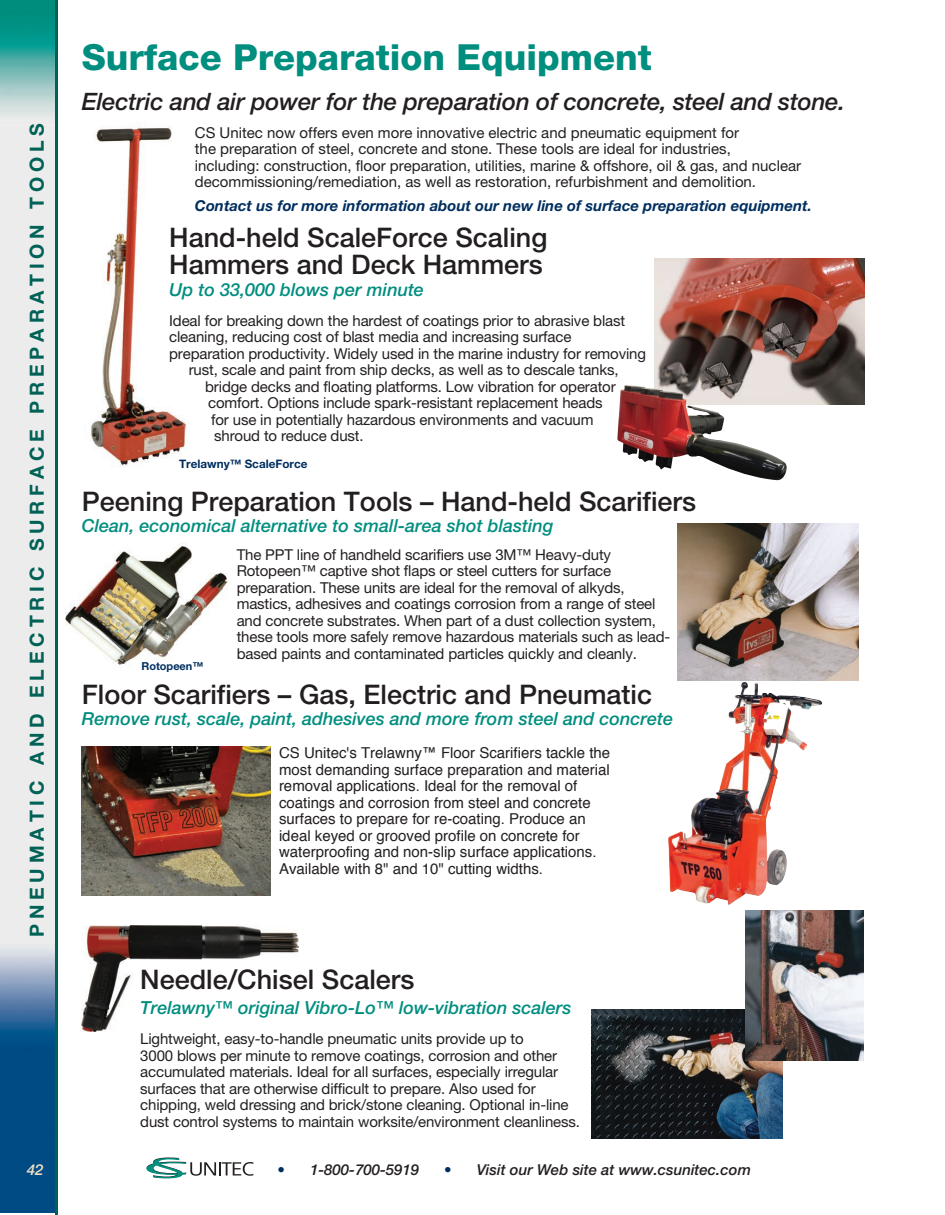
<style>
.page{position:relative;width:945px;height:1215px;background:#fff}
.page>*{position:absolute;margin:0;border:0;box-sizing:border-box;transform-origin:0 0}
.t1{font:800 36px "Helvetica Neue";color:#008e7f}
.t2{font:500 27px/27px "Helvetica Neue";color:#231f20}
.t3{font:italic 500 24px "Helvetica Neue";letter-spacing:-.01em;color:#231f20}
.t4{font:700 19.5px "Helvetica Neue";letter-spacing:.25em;color:#006256}
.t5{font:italic 500 18px "Helvetica Neue";color:#008e7f}
.t6{font:15px/16.5px "Helvetica Neue";letter-spacing:-.01em;color:#231f20}
.t7{font:15px/16.5px "Helvetica";color:#231f20}
.t8{font:italic 700 15px "Helvetica Neue";color:#002e5e}
.t9{font:italic 500 15px "Helvetica Neue";color:#231f20}
.t10{font:italic 500 15px "Helvetica Neue";color:#f0e1c6}
.t11{font:700 11.7px "Helvetica Neue";color:#002e5e}
.t12{font:700 10.95px "Helvetica Neue";color:#002e5e}
.s1{color:#002e5e}
</style>
<div class="page">
<svg style="left:147px;top:1158px;width:106px;height:20px"></svg>
<img style="left:82px;top:747px;width:188px;height:149px">
<img style="left:0;top:828px;width:55px;height:384px">
<img style="left:82px;top:925px;width:217px;height:106px">
<img style="left:591px;top:1010px;width:191px;height:128px">
<img style="left:746px;top:910px;width:118px;height:151px">
<img style="left:90px;top:127px;width:97px;height:340px">
<img style="left:678px;top:523px;width:180px;height:157px">
<img style="left:65px;top:546px;width:163px;height:120px">
<img style="left:0;top:0;width:55px;height:828px">
<hr style="left:55px;top:0;width:3px;height:1214px;background:#006256">
<img style="left:655px;top:258px;width:210px;height:146px">
<img style="left:617px;top:385px;width:170px;height:95px">
<img style="left:668px;top:682px;width:139px;height:223px">
<h3 class="t4" style="left:25px;top:937px;width:816px;rotate:-90deg">PNEUMATIC AND ELECTRIC SURFACE PREPARATION TOOLS</h3>
<p class="t10" style="left:27px;top:1161px;width:18px">42</p>
<h1 class="t1" style="left:82px;top:35px;width:572px">Surface Preparation Equipment</h1>
<h3 class="t3" style="left:82px;top:88px;width:765px">Electric and air power for the preparation of concrete, steel and stone.</h3>
<p class="t6" style="left:195px;top:124px;width:608px">CS Unitec now offers even more innovative electric and pneumatic equipment for<br>the preparation of steel, concrete and stone. These tools are ideal for industries,<br>including: construction, floor preparation, utilities, marine &amp; offshore, oil &amp; gas, and nuclear decommissioning/remediation, as well as restoration, refurbishment and demolition.</p>
<p class="t8" style="left:195px;top:196px;width:618px">Contact us for more information about our new line of surface preparation equipment.</p>
<h2 class="t2" style="left:169px;top:224px;width:380px">Hand-held ScaleForce Scaling<br>Hammers and Deck Hammers</h2>
<p class="t5" style="left:169px;top:279px;width:256px">Up to 33,000 blows per minute</p>
<p class="t6" style="left:169px;top:312px;width:457px">Ideal for breaking down the hardest of coatings prior to abrasive blast</p>
<p class="t6" style="left:169px;top:328px;width:404px">cleaning, reducing cost of blast media and increasing surface</p>
<p class="t6" style="left:169px;top:345px;width:478px">preparation productivity. Widely used in the marine industry for removing</p>
<p class="t6" style="left:189px;top:361px;width:431px">rust, scale and paint from ship decks, as well as to descale tanks,</p>
<p class="t6" style="left:205px;top:378px;width:412px">bridge decks and floating platforms. Low vibration for operator</p>
<p class="t6" style="left:208px;top:394px;width:396px">comfort. Options include spark-resistant replacement heads</p>
<p class="t6" style="left:211px;top:411px;width:384px">for use in potentially hazardous environments and vacuum</p>
<p class="t6" style="left:214px;top:427px;width:151px">shroud to reduce dust.</p>
<p class="t11" style="left:179px;top:457px;width:130px">Trelawny™ ScaleForce</p>
<h2 class="t2" style="left:82px;top:487px;width:616px">Peening Preparation Tools – Hand-held Scarifiers</h2>
<p class="t5" style="left:82px;top:515px;width:473px">Clean, economical alternative to small-area shot blasting</p>
<p class="t12" style="left:141px;top:659px;width:63px">Rotopeen™</p>
<p class="t6" style="left:237px;top:546px;width:435px">The PPT line of handheld scarifiers use 3M™ Heavy-duty Rotopeen™ captive shot flaps or steel cutters for surface preparation. These units are ideal for the removal of alkyds, mastics, adhesives and coatings corrosion from a range of steel and concrete substrates. When part of a dust collection system, these tools more safely remove hazardous materials such as lead&shy;based paints and contaminated particles quickly and cleanly.</p>
<h2 class="t2" style="left:82px;top:680px;width:572px">Floor Scarifiers – Gas, Electric and Pneumatic</h2>
<p class="t5" style="left:82px;top:708px;width:593px">Remove rust, scale, paint, adhesives and more from steel and concrete</p>
<p class="t7" style="left:279px;top:746px;width:333px">CS Unitec's Trelawny™ Floor Scarifiers tackle the most demanding surface preparation and material removal applications. Ideal for the removal of coatings and corrosion from steel and concrete surfaces to prepare for re-coating. Produce an ideal keyed or grooved profile on concrete for waterproofing and non-slip surface applications.<br>Available with 8" and 10" cutting widths.</p>
<h2 class="t2" style="left:140px;top:966px;width:276px">Needle/Chisel Scalers</h2>
<p class="t5" style="left:140px;top:997px;width:433px">Trelawny™ original Vibro-Lo™ low-vibration scalers</p>
<p class="t6" style="left:140px;top:1031px;width:441px">Lightweight, easy-to-handle pneumatic units provide up to<br>3000 blows per minute to remove coatings, corrosion and other accumulated materials. Ideal for all surfaces, especially irregular surfaces that are otherwise difficult to prepare. Also used for chipping, weld dressing and brick/stone cleaning. Optional in-line dust control systems to maintain worksite/environment cleanliness.</p>
<p class="t9" style="left:278px;top:1161px;width:143px"><span class="s1">•</span> 1-800-700-5919</p>
<p class="t9" style="left:444px;top:1161px;width:308px"><span class="s1">•</span> Visit our Web site at www.csunitec.com</p>
</div>
